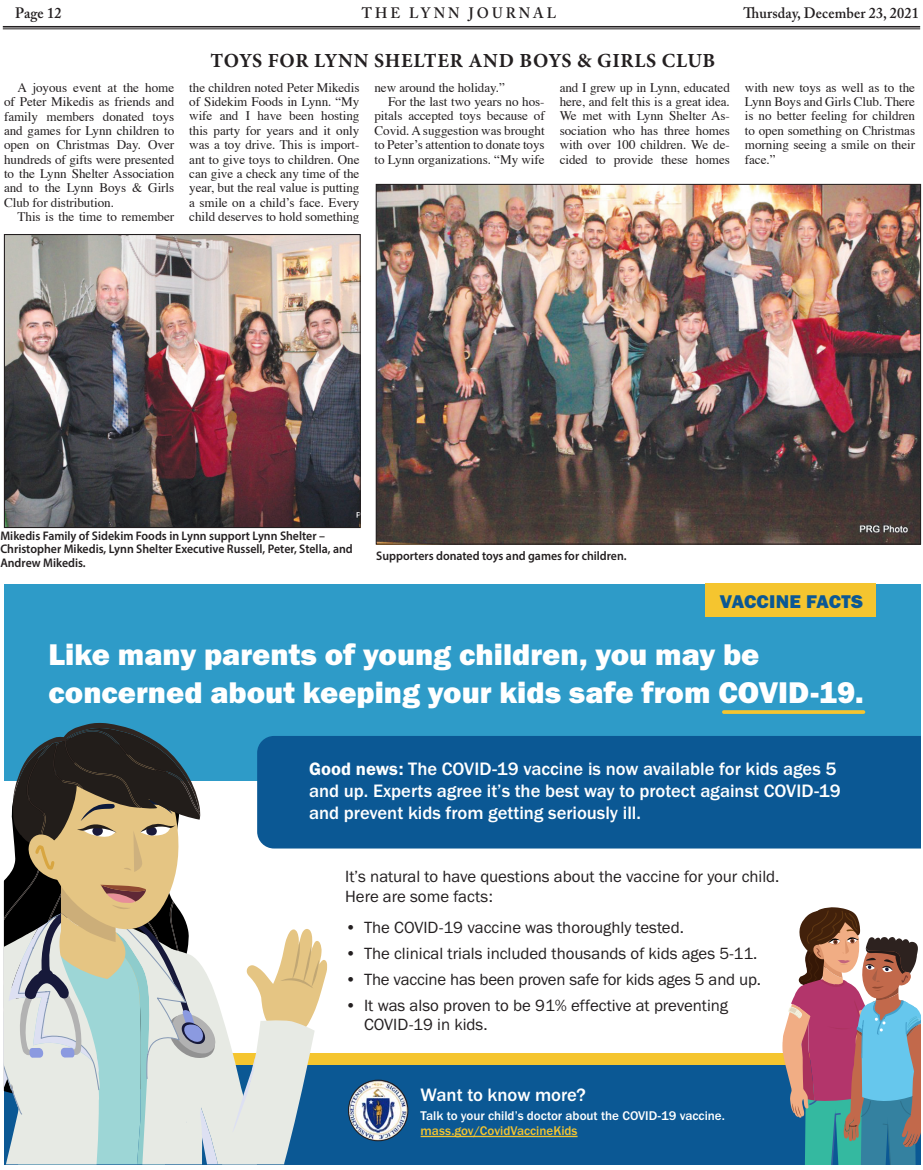
<style>
.page{position:relative;width:923px;height:1170px;background:#fff}
.page>*{position:absolute;margin:0;border:0;box-sizing:border-box;transform-origin:0 0}
.t1{font:31px/37.9px "Franklin Gothic URW Hea";color:#fff}
.Photo_Overline{font:700 20px "Minion Pro";letter-spacing:.035em;color:#231f20}
.t2{font:19.12px "Franklin Gothic URW Hea";letter-spacing:.01em;color:#0b5894}
.t3{font:500 18.62px/22.4px "Franklin Gothic URW";color:#fff}
.t4{font:16.88px/19.6px "Franklin Gothic URW Boo";color:#231f20}
.t5{font:600 15px "Adobe Caslon Pro";letter-spacing:.01em;color:#231f20;scale:.95 1}
.t6{font:600 15px "Adobe Caslon Pro";letter-spacing:.215em;color:#231f20;scale:.95 1}
.Body_Text{font:13.12px/14.4px "Times";letter-spacing:-.005em;color:#231f20;text-align:justify}
.t7{font:500 13.12px/15px "Franklin Gothic URW";color:#fff}
.Cutline{font:600 12.5px/13.8px "Myriad Pro";color:#231f20;scale:.95 1}
.s1{font-family:"Franklin Gothic URW Dem";font-weight:400}
.s2{color:#f5c52f}
</style>
<div class="page">
<hr style="left:3px;top:26px;width:917px;height:2px;background:#231f20">
<hr style="left:3px;top:29px;width:917px;height:1px;background:#231f20">
<img style="left:6px;top:236px;width:353px;height:290px">
<div style="left:4px;top:234px;width:357px;height:294px;border:1px solid #231f20"></div>
<img style="left:378px;top:186px;width:541px;height:357px">
<div style="left:4px;top:584px;width:916px;height:197px;background:#2e9bc8"></div>
<svg style="left:723px;top:710px;width:140px;height:4px"></svg>
<div style="left:705px;top:584px;width:171px;height:33px;background:#f5c52f"></div>
<div style="left:4px;top:1058px;width:916px;height:106px;background:#0b5894"></div>
<div style="left:327px;top:736px;width:593px;height:113px;background:#0b5894"></div>
<div style="left:4px;top:1054px;width:916px;height:11px;background:#f5c52f"></div>
<svg style="left:781px;top:907px;width:139px;height:257px"></svg>
<svg style="left:4px;top:722px;width:323px;height:442px"></svg>
<hr style="left:420px;top:1136px;width:157px;height:1px;background:#f5c52f">
<img style="left:348px;top:1080px;width:60px;height:61px">
<div style="left:348px;top:1080px;width:60px;height:61px;border:1px solid #231f20;border-radius:50%"></div>
<p class="t5" style="left:15px;top:4px;width:50px">Page 12</p>
<p class="t6" style="left:362px;top:4px;width:206px">THE LYNN JOURNAL</p>
<p class="t5" style="left:743px;top:4px;width:186px">Thursday, December 23, 2021</p>
<p class="Body_Text" style="left:4px;top:79px;width:172px;text-indent:14px">A joyous event at the home of Peter Mikedis as friends and family members donated toys and games for Lynn children to open on Christmas Day. Over hundreds of gifts were presented to the Lynn Shelter Association and to the Lynn Boys &amp; Girls Club for distribution.</p>
<p class="Body_Text" style="left:18px;top:208px;width:158px">This is the time to remember</p>
<p class="Photo_Overline" style="left:211px;top:46px;width:506px">TOYS FOR LYNN SHELTER AND BOYS &amp; GIRLS CLUB</p>
<p class="Body_Text" style="left:189px;top:79px;width:172px">the children noted Peter Mikedis of Sidekim Foods in Lynn. “My wife and I have been hosting this party for years and it only was a toy drive. This is import&shy;ant to give toys to children. One can give a check any time of the year, but the real value is putting a smile on a child’s face. Every child deserves to hold something</p>
<p class="Body_Text" style="left:374px;top:79px;width:132px">new around the holiday.”</p>
<p class="Body_Text" style="left:374px;top:93px;width:172px;text-indent:14px">For the last two years no hos&shy;pitals accepted toys because of Covid. A suggestion was brought to Peter’s attention to donate toys to Lynn organizations. “My wife</p>
<p class="Body_Text" style="left:559px;top:79px;width:172px">and I grew up in Lynn, educated here, and felt this is a great idea.<br>We met with Lynn Shelter As&shy;sociation who has three homes with over 100 children. We de&shy;cided to provide these homes</p>
<p class="Body_Text" style="left:745px;top:79px;width:172px">with new toys as well as to the Lynn Boys and Girls Club. There is no better feeling for children to open something on Christmas morning seeing a smile on their face.”</p>
<p class="Cutline" style="left:0;top:528px;width:372px">Mikedis Family of Sidekim Foods in Lynn support Lynn Shelter –<br>Christopher Mikedis, Lynn Shelter Executive Russell, Peter, Stella, and<br>Andrew Mikedis.</p>
<p class="Cutline" style="left:376px;top:549px;width:265px">Supporters donated toys and games for children.</p>
<p class="t2" style="left:720px;top:589px;width:145px">VACCINE FACTS</p>
<p class="t1" style="left:49px;top:635px;width:816px">Like many parents of young children, you may be concerned about keeping your kids safe from COVID-19.</p>
<p class="t3" style="left:309px;top:757px;width:533px"><span class="s1">Good news:</span> The COVID-19 vaccine is now available for kids ages 5 and up. Experts agree it’s the best way to protect against COVID-19 and prevent kids from getting seriously ill.</p>
<p class="t4" style="left:345px;top:867px;width:435px">It’s natural to have questions about the vaccine for your child.<br>Here are some facts:</p>
<p class="t4" style="left:345px;top:917px;width:340px">• The COVID-19 vaccine was thoroughly tested.</p>
<p class="t4" style="left:345px;top:943px;width:414px">• The clinical trials included thousands of kids ages 5-11.</p>
<p class="t4" style="left:345px;top:969px;width:417px">• The vaccine has been proven safe for kids ages 5 and up.</p>
<p class="t4" style="left:364px;top:995px;width:365px;text-indent:-19px">• It was also proven to be 91% effective at preventing<br>COVID-19 in kids.</p>
<p class="t3" style="left:420px;top:1083px;width:167px">Want to know more?</p>
<p class="t7" style="left:420px;top:1108px;width:306px">Talk to your child’s doctor about the COVID-19 vaccine. <span class="s2">mass.gov/CovidVaccineKids</span></p>
</div>
